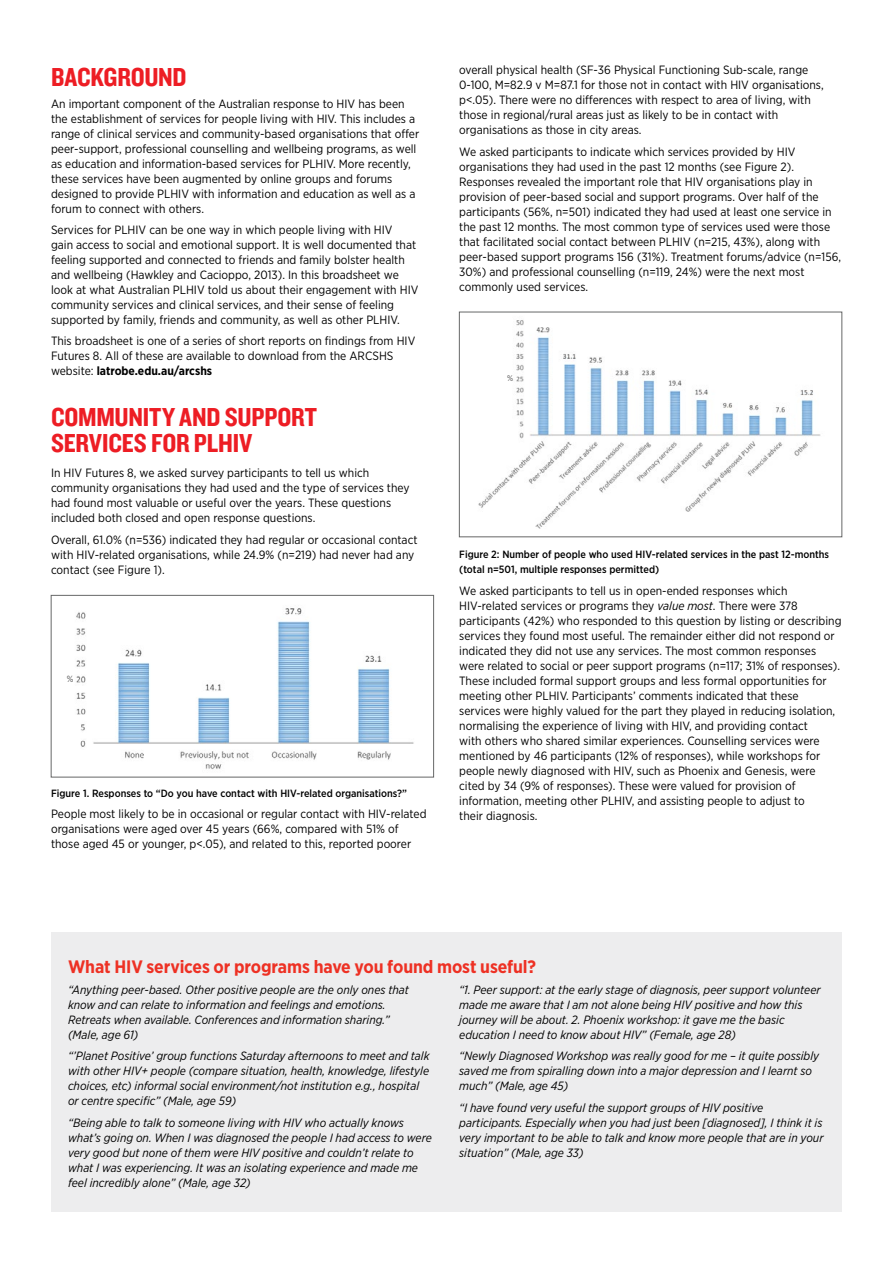
<style>
.page{position:relative;width:893px;height:1263px;background:#fff}
.page>*{position:absolute;margin:0;border:0;box-sizing:border-box;transform-origin:0 0}
.t1{font:27px/25.5px "Knockout 50 Welterweight";letter-spacing:-.01em;color:#ed1d24}
.t2{font:700 18px "Gotham Narrow";letter-spacing:-.005em;color:#ee3124}
.t3{font:12px/15px "Gotham Narrow";color:#000}
.t4{font:italic 12px/15px "Gotham Narrow";color:#000}
.t5{font:500 10.5px/15px "Gotham Narrow";color:#000}
.t6{font:9px "Gotham Narrow";color:#595959}
.t7{font:8.25px "Gotham Narrow";color:#595959}
.s1{font-weight:700}
.s2{font-style:italic}
</style>
<div class="page">
<img style="left:478px;top:320px;width:343px;height:209px">
<div style="left:459px;top:312px;width:383px;height:225px;border:1px solid #666767"></div>
<img style="left:76px;top:608px;width:338px;height:162px">
<div style="left:51px;top:595px;width:383px;height:182px;border:1px solid #666767"></div>
<div style="left:51px;top:933px;width:791px;height:279px;background:#ededee"></div>
<h1 class="t1" style="left:51px;top:63px;width:137px">BACKGROUND</h1>
<p class="t3" style="left:51px;top:96px;width:370px">An important component of the Australian response to HIV has been the establishment of services for people living with HIV. This includes a range of clinical services and community-based organisations that offer peer-support, professional counselling and wellbeing programs, as well as education and information-based services for PLHIV. More recently, these services have been augmented by online groups and forums designed to provide PLHIV with information and education as well as a forum to connect with others.</p>
<p class="t3" style="left:51px;top:222px;width:369px">Services for PLHIV can be one way in which people living with HIV<br>gain access to social and emotional support. It is well documented that feeling supported and connected to friends and family bolster health and wellbeing (Hawkley and Cacioppo, 2013). In this broadsheet we look at what Australian PLHIV told us about their engagement with HIV community services and clinical services, and their sense of feeling supported by family, friends and community, as well as other PLHIV.</p>
<p class="t3" style="left:51px;top:333px;width:366px">This broadsheet is one of a series of short reports on findings from HIV<br>Futures 8. All of these are available to download from the ARCSHS website: <span class="s1">latrobe.edu.au/arcshs</span></p>
<h1 class="t1" style="left:51px;top:404px;width:267px">COMMUNITY AND SUPPORT<br>SERVICES FOR PLHIV</h1>
<p class="t3" style="left:51px;top:465px;width:360px">In HIV Futures 8, we asked survey participants to tell us which community organisations they had used and the type of services they had found most valuable or useful over the years. These questions included both closed and open response questions.</p>
<p class="t3" style="left:51px;top:532px;width:368px">Overall, 61.0% (n=536) indicated they had regular or occasional contact with HIV-related organisations, while 24.9% (n=219) had never had any contact (see Figure 1).</p>
<p class="t6" style="left:67px;top:673px;width:8px">%</p>
<p class="t5" style="left:51px;top:785px;width:357px">Figure 1. Responses to “Do you have contact with HIV-related organisations?”</p>
<p class="t3" style="left:51px;top:806px;width:377px">People most likely to be in occasional or regular contact with HIV-related organisations were aged over 45 years (66%, compared with 51% of those aged 45 or younger, p&lt;.05), and related to this, reported poorer</p>
<p class="t3" style="left:459px;top:62px;width:366px">overall physical health (SF-36 Physical Functioning Sub-scale, range 0-100, M=82.9 v M=87.1 for those not in contact with HIV organisations, p&lt;.05). There were no differences with respect to area of living, with those in regional/rural areas just as likely to be in contact with organisations as those in city areas.</p>
<p class="t3" style="left:459px;top:144px;width:383px">We asked participants to indicate which services provided by HIV organisations they had used in the past 12 months (see Figure 2).<br>Responses revealed the important role that HIV organisations play in provision of peer-based social and support programs. Over half of the participants (56%, n=501) indicated they had used at least one service in the past 12 months. The most common type of services used were those that facilitated social contact between PLHIV (n=215, 43%), along with peer-based support programs 156 (31%). Treatment forums/advice (n=156, 30%) and professional counselling (n=119, 24%) were the next most commonly used services.</p>
<p class="t7" style="left:507px;top:373px;width:8px">%</p>
<p class="t5" style="left:459px;top:547px;width:371px">Figure 2: Number of people who used HIV-related services in the past 12-months (total n=501, multiple responses permitted)</p>
<p class="t3" style="left:459px;top:583px;width:384px">We asked participants to tell us in open-ended responses which HIV-related services or programs they <span class="s2">value most</span>. There were 378 participants (42%) who responded to this question by listing or describing services they found most useful. The remainder either did not respond or indicated they did not use any services. The most common responses were related to social or peer support programs (n=117; 31% of responses).<br>These included formal support groups and less formal opportunities for meeting other PLHIV. Participants’ comments indicated that these services were highly valued for the part they played in reducing isolation, normalising the experience of living with HIV, and providing contact<br>with others who shared similar experiences. Counselling services were mentioned by 46 participants (12% of responses), while workshops for people newly diagnosed with HIV, such as Phoenix and Genesis, were cited by 34 (9% of responses). These were valued for provision of information, meeting other PLHIV, and assisting people to adjust to<br>their diagnosis.</p>
<h2 class="t2" style="left:68px;top:955px;width:470px">What HIV services or programs have you found most useful?</h2>
<p class="t4" style="left:68px;top:982px;width:342px">“Anything peer-based. Other positive people are the only ones that know and can relate to information and feelings and emotions.<br>Retreats when available. Conferences and information sharing.” (Male, age 61)</p>
<p class="t4" style="left:68px;top:1048px;width:363px">“’Planet Positive’ group functions Saturday afternoons to meet and talk with other HIV+ people (compare situation, health, knowledge, lifestyle choices, etc) informal social environment/not institution e.g., hospital or centre specific” (Male, age 59)</p>
<p class="t4" style="left:68px;top:1115px;width:365px">“Being able to talk to someone living with HIV who actually knows what’s going on. When I was diagnosed the people I had access to were very good but none of them were HIV positive and couldn’t relate to what I was experiencing. It was an isolating experience and made me feel incredibly alone” (Male, age 32)</p>
<p class="t4" style="left:459px;top:982px;width:363px">“1. Peer support: at the early stage of diagnosis, peer support volunteer made me aware that I am not alone being HIV positive and how this journey will be about. 2. Phoenix workshop: it gave me the basic education I need to know about HIV” (Female, age 28)</p>
<p class="t4" style="left:459px;top:1048px;width:361px">“Newly Diagnosed Workshop was really good for me – it quite possibly saved me from spiralling down into a major depression and I learnt so much” (Male, age 45)</p>
<p class="t4" style="left:459px;top:1100px;width:366px">“I have found very useful the support groups of HIV positive participants. Especially when you had just been [diagnosed], I think it is very important to be able to talk and know more people that are in your situation” (Male, age 33)</p>
</div>
